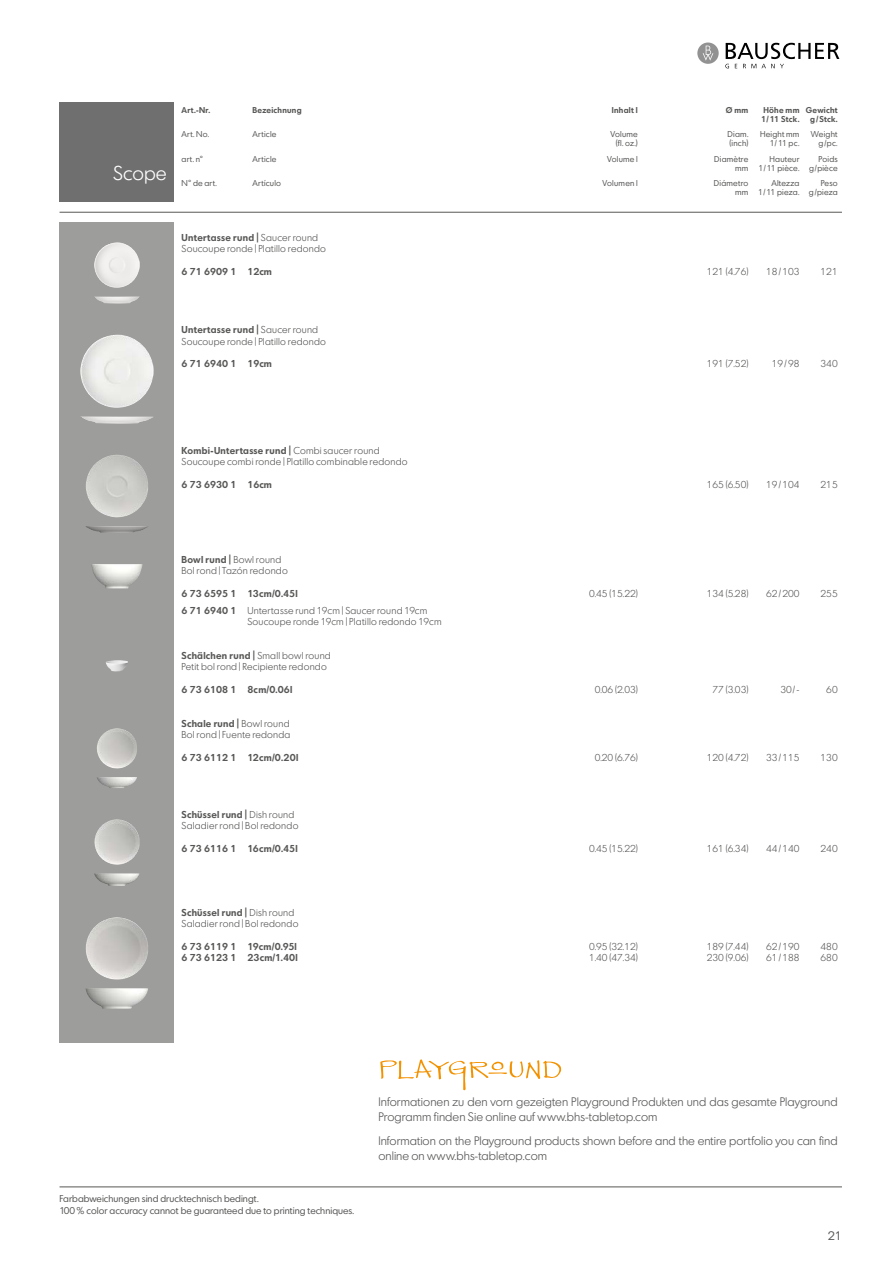
<style>
.page{position:relative;width:893px;height:1263px;background:#fff}
.page>*{position:absolute;margin:0;border:0;box-sizing:border-box;transform-origin:0 0}
.t1{font:300 19.5px "Bauscher";color:#fff}
.t2{font:300 12px/15px "Bauscher";letter-spacing:.005em;color:#575756}
.t3{font:12px "Bauscher";color:#575756}
.t4{font:300 9.75px/11.2px "Bauscher";letter-spacing:.02em;color:#575756}
.t5{font:600 9.75px "Bauscher";color:#575756}
.t6{font:9.6px/11.9px "Bauscher";letter-spacing:.005em;color:#575756}
.t7{font:8.25px/9px "Bauscher";letter-spacing:.025em;color:#575756;text-align:right}
.t8{font:600 8.25px/9px "Bauscher";letter-spacing:.03em;color:#575756}
.s1{font-weight:600}
</style>
<div class="page">
<hr style="left:60px;top:1186px;width:782px;height:1px;background:#575756">
<div style="left:60px;top:222px;width:114px;height:821px;background:#9d9d9c"></div>
<div style="left:60px;top:102px;width:114px;height:99px;background:#706f6f"></div>
<hr style="left:60px;top:212px;width:782px;height:1px;background:#575756">
<img style="left:94px;top:242px;width:46px;height:46px;border-radius:22px">
<img style="left:94px;top:296px;width:46px;height:7px">
<img style="left:80px;top:335px;width:74px;height:73px;border-radius:36px">
<img style="left:80px;top:416px;width:73px;height:8px">
<img style="left:86px;top:455px;width:62px;height:62px">
<img style="left:86px;top:526px;width:62px;height:7px">
<img style="left:91px;top:564px;width:51px;height:24px">
<img style="left:106px;top:660px;width:22px;height:11px">
<img style="left:97px;top:728px;width:40px;height:40px">
<img style="left:97px;top:777px;width:40px;height:11px">
<img style="left:94px;top:819px;width:46px;height:46px">
<img style="left:94px;top:873px;width:45px;height:13px">
<img style="left:86px;top:917px;width:62px;height:63px">
<img style="left:86px;top:988px;width:62px;height:21px">
<svg style="left:725px;top:43px;width:114px;height:25px"></svg>
<div style="left:697px;top:43px;width:22px;height:21px;background:#929292;border-radius:50%"></div>
<svg style="left:703px;top:46px;width:10px;height:15px"></svg>
<svg style="left:380px;top:1059px;width:181px;height:31px"></svg>
<h1 class="t1" style="left:113px;top:161px;width:55px">Scope</h1>
<p class="t8" style="left:182px;top:105px;width:30px">Art.-Nr.</p>
<p class="t8" style="left:253px;top:105px;width:51px">Bezeichnung</p>
<p class="t8" style="left:612px;top:105px;width:28px">Inhalt l</p>
<p class="t8" style="left:726px;top:105px;width:24px">Ø mm</p>
<p class="t8" style="left:761px;top:105px;width:40px">Höhe mm<br>1/11 Stck.</p>
<p class="t8" style="left:806px;top:105px;width:33px;text-align:center">Gewicht g/Stck.</p>
<p class="t7" style="left:182px;top:130px;width:29px">Art. No.</p>
<p class="t7" style="left:253px;top:130px;width:25px">Article</p>
<p class="t7" style="left:610px;top:130px;width:29px">Volume (fl. oz.)</p>
<p class="t7" style="left:728px;top:130px;width:22px;text-align:left">Diam. (inch)</p>
<p class="t7" style="left:760px;top:130px;width:41px">Height mm<br>1/11 pc.</p>
<p class="t7" style="left:811px;top:130px;width:28px">Weight g/pc.</p>
<p class="t7" style="left:182px;top:154px;width:23px">art. n°</p>
<p class="t7" style="left:253px;top:154px;width:25px">Article</p>
<p class="t7" style="left:607px;top:154px;width:32px">Volume l</p>
<p class="t7" style="left:714px;top:154px;width:36px">Diamètre mm</p>
<p class="t7" style="left:759px;top:154px;width:42px">Hauteur<br>1/11 pièce.</p>
<p class="t7" style="left:809px;top:154px;width:30px">Poids g/pièce</p>
<p class="t7" style="left:182px;top:179px;width:37px">N° de art.</p>
<p class="t7" style="left:253px;top:179px;width:30px">Artículo</p>
<p class="t7" style="left:603px;top:179px;width:37px">Volumen l</p>
<p class="t7" style="left:714px;top:179px;width:36px">Diámetro mm</p>
<p class="t7" style="left:758px;top:179px;width:43px">Altezza<br>1/11 pieza.</p>
<p class="t7" style="left:809px;top:179px;width:30px">Peso g/pieza</p>
<p class="t4" style="left:182px;top:232px;width:146px"><span class="s1">Untertasse rund |</span> Saucer round<br>Soucoupe ronde | Platillo redondo</p>
<p class="t5" style="left:182px;top:266px;width:92px">6 71 6909 1 12cm</p>
<p class="t4" style="left:707px;top:266px;width:43px">121 (4.76)</p>
<p class="t4" style="left:766px;top:266px;width:35px">18/103</p>
<p class="t4" style="left:821px;top:266px;width:19px">121</p>
<p class="t4" style="left:182px;top:324px;width:146px"><span class="s1">Untertasse rund |</span> Saucer round<br>Soucoupe ronde | Platillo redondo</p>
<p class="t5" style="left:182px;top:358px;width:92px">6 71 6940 1 19cm</p>
<p class="t4" style="left:707px;top:358px;width:43px">191 (7.52)</p>
<p class="t4" style="left:772px;top:358px;width:29px">19/98</p>
<p class="t4" style="left:821px;top:358px;width:19px">340</p>
<p class="t4" style="left:182px;top:444px;width:228px"><span class="s1">Kombi-Untertasse rund |</span> Combi saucer round<br>Soucoupe combi ronde | Platillo combinable redondo</p>
<p class="t5" style="left:182px;top:478px;width:92px">6 73 6930 1 16cm</p>
<p class="t4" style="left:707px;top:478px;width:43px">165 (6.50)</p>
<p class="t4" style="left:766px;top:478px;width:35px">19/104</p>
<p class="t4" style="left:821px;top:478px;width:19px">215</p>
<p class="t4" style="left:182px;top:553px;width:108px"><span class="s1">Bowl rund |</span> Bowl round<br>Bol rond | Tazón redondo</p>
<p class="t5" style="left:182px;top:587px;width:118px">6 73 6595 1 13cm/0.45l</p>
<p class="t4" style="left:589px;top:587px;width:50px">0.45 (15.22)</p>
<p class="t4" style="left:707px;top:587px;width:43px">134 (5.28)</p>
<p class="t4" style="left:766px;top:587px;width:35px">62/200</p>
<p class="t4" style="left:821px;top:587px;width:19px">255</p>
<p class="t4" style="left:247px;top:604px;width:196px;text-indent:-66px"><span class="s1">6 71 6940 1</span> Untertasse rund 19cm | Saucer round 19cm<br>Soucoupe ronde 19cm | Platillo redondo 19cm</p>
<p class="t4" style="left:182px;top:650px;width:151px"><span class="s1">Schälchen rund |</span> Small bowl round<br>Petit bol rond | Recipiente redondo</p>
<p class="t5" style="left:182px;top:684px;width:112px">6 73 6108 1 8cm/0.06l</p>
<p class="t4" style="left:595px;top:684px;width:45px">0.06 (2.03)</p>
<p class="t4" style="left:712px;top:684px;width:37px">77 (3.03)</p>
<p class="t4" style="left:780px;top:684px;width:21px">30/-</p>
<p class="t4" style="left:826px;top:684px;width:13px">60</p>
<p class="t4" style="left:182px;top:718px;width:110px"><span class="s1">Schale rund |</span> Bowl round<br>Bol rond | Fuente redonda</p>
<p class="t5" style="left:182px;top:751px;width:118px">6 73 6112 1 12cm/0.20l</p>
<p class="t4" style="left:595px;top:752px;width:45px">0.20 (6.76)</p>
<p class="t4" style="left:707px;top:752px;width:43px">120 (4.72)</p>
<p class="t4" style="left:766px;top:752px;width:35px">33/115</p>
<p class="t4" style="left:821px;top:752px;width:19px">130</p>
<p class="t4" style="left:182px;top:809px;width:118px"><span class="s1">Schüssel rund |</span> Dish round<br>Saladier rond | Bol redondo</p>
<p class="t5" style="left:182px;top:843px;width:118px">6 73 6116 1 16cm/0.45l</p>
<p class="t4" style="left:589px;top:843px;width:50px">0.45 (15.22)</p>
<p class="t4" style="left:707px;top:843px;width:43px">161 (6.34)</p>
<p class="t4" style="left:766px;top:843px;width:35px">44/140</p>
<p class="t4" style="left:821px;top:843px;width:19px">240</p>
<p class="t4" style="left:182px;top:906px;width:118px"><span class="s1">Schüssel rund |</span> Dish round<br>Saladier rond | Bol redondo</p>
<p class="t5" style="left:182px;top:940px;width:117px">6 73 6119 1 19cm/0.95l</p>
<p class="t4" style="left:589px;top:940px;width:50px">0.95 (32.12)</p>
<p class="t4" style="left:707px;top:940px;width:43px">189 (7.44)</p>
<p class="t4" style="left:766px;top:940px;width:35px">62/190</p>
<p class="t4" style="left:821px;top:940px;width:19px">480</p>
<p class="t5" style="left:182px;top:952px;width:118px">6 73 6123 1 23cm/1.40l</p>
<p class="t4" style="left:589px;top:952px;width:50px">1.40 (47.34)</p>
<p class="t4" style="left:707px;top:952px;width:43px">230 (9.06)</p>
<p class="t4" style="left:766px;top:952px;width:35px">61/188</p>
<p class="t4" style="left:821px;top:952px;width:19px">680</p>
<p class="t2" style="left:378px;top:1094px;width:461px">Informationen zu den vorn gezeigten Playground Produkten und das gesamte Playground<br>Programm finden Sie online auf www.bhs-tabletop.com</p>
<p class="t2" style="left:378px;top:1133px;width:461px">Information on the Playground products shown before and the entire portfolio you can find online on www.bhs-tabletop.com</p>
<p class="t6" style="left:60px;top:1193px;width:296px">Farbabweichungen sind drucktechnisch bedingt.<br>100% color accuracy cannot be guaranteed due to printing techniques.</p>
<p class="t3" style="left:828px;top:1228px;width:16px">21</p>
</div>
